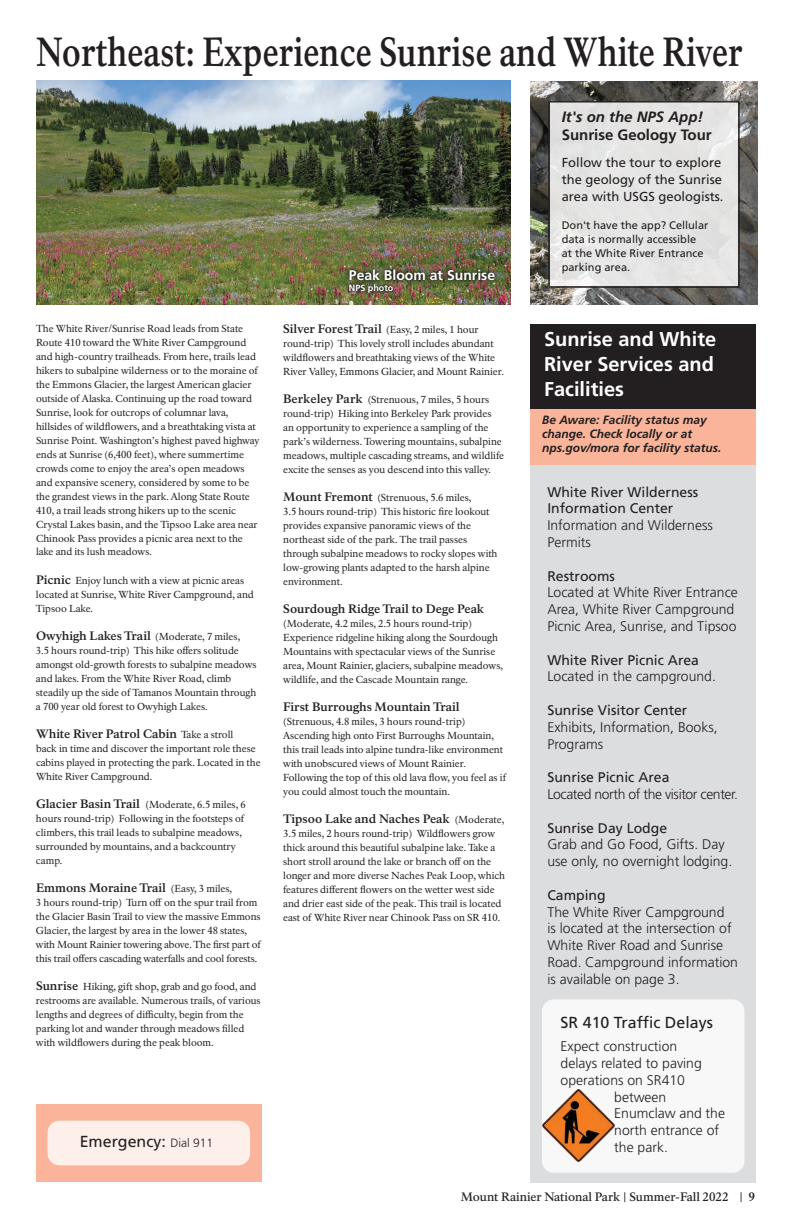
<style>
.page{position:relative;width:792px;height:1224px;background:#fff}
.page>*{position:absolute;margin:0;border:0;box-sizing:border-box;transform-origin:0 0}
.t1{font:700 40px "NPS Rawlinson OT Old";letter-spacing:-.005em;color:#231f20;scale:.8 1}
.t2{font:700 20px/25px "Frutiger LT Std";color:#fff;text-align:justify}
.t3{font:16px "Frutiger LT Std";color:#231f20}
.t4{font:700 15px "Frutiger LT Std";color:#231f20}
.t5{font:italic 700 15px "Frutiger LT Std";color:#231f20}
.t6{font:300 14px/16.8px "Frutiger LT Std";color:#231f20}
.t7{font:14px/16.8px "Frutiger LT Std";color:#231f20}
.t8{font:300 14px "Frutiger LT Std";letter-spacing:-.03em;color:#231f20}
.t9{font:700 14px "Frutiger LT Std";color:#fff}
.t10{font:13px/17px "Frutiger LT Std";color:#231f20}
.t11{font:700 12px "NPS Rawlinson OT";letter-spacing:-.005em;color:#231f20}
.t12{font:italic 700 12px/14px "Frutiger LT Std";color:#231f20}
.t13{font:500 12px "NPS Rawlinson OT";color:#231f20}
.t14{font:11px/14px "Frutiger LT Std";color:#231f20}
.t15{font:10px/14px "NPS Rawlinson OT";letter-spacing:-.005em;color:#231f20}
.t16{font:700 9px "Frutiger LT Std";color:#fff}
.s1{font-weight:700;font-size:12px}
.s2{font-weight:400;font-size:10px}
.s3{font-weight:300;font-size:12px}
.s4{font-weight:700}
</style>
<div class="page">
<img style="left:530px;top:81px;width:228px;height:224px">
<svg style="left:549px;top:101px;width:191px;height:187px;background:#dededd"></svg>
<div style="left:530px;top:372px;width:226px;height:811px;background:#dcdddf"></div>
<div style="left:542px;top:999px;width:203px;height:174px;background:#f8f8f8;border-radius:12px"></div>
<div style="left:36px;top:1104px;width:226px;height:78px;background:#f9b49a"></div>
<div style="left:530px;top:409px;width:226px;height:56px;background:#f9b49a"></div>
<img style="left:36px;top:81px;width:475px;height:224px">
<div style="left:345px;top:265px;width:154px;height:32px;background:#231f20;opacity:.95"></div>
<div style="left:47px;top:1121px;width:203px;height:44px;background:#fdf0ea;border-radius:12px"></div>
<div style="left:530px;top:324px;width:226px;height:85px;background:#231f20"></div>
<img style="left:542px;top:1090px;width:72px;height:72px">
<p class="t1" style="left:36px;top:27px;width:885px">Northeast: Experience Sunrise and White River</p>
<p class="t15" style="left:36px;top:321px;width:225px">The White River/Sunrise Road leads from State Route 410 toward the White River Campground and high-country trailheads. From here, trails lead hikers to subalpine wilderness or to the moraine of the Emmons Glacier, the largest American glacier outside of Alaska. Continuing up the road toward Sunrise, look for outcrops of columnar lava, hillsides of wildfowers, and a breathtaking vista at Sunrise Point. Washington’s highest paved highway ends at Sunrise (6,400 feet), where summertime crowds come to enjoy the area’s open meadows and expansive scenery, considered by some to be the grandest views in the park. Along State Route 410, a trail leads strong hikers up to the scenic Crystal Lakes basin, and the Tipsoo Lake area near Chinook Pass provides a picnic area next to the lake and its lush meadows.</p>
<p class="t15" style="left:36px;top:573px;width:219px"><span class="s1">Picnic</span> Enjoy lunch with a view at picnic areas located at Sunrise, White River Campground, and<br>Tipsoo Lake.</p>
<p class="t11" style="left:36px;top:628px;width:206px">Owyhigh Lakes Trail <span class="s2">(Moderate, 7 miles,</span></p>
<p class="t15" style="left:36px;top:643px;width:222px">3.5 hours round-trip) This hike ofers solitude amongst old-growth forests to subalpine meadows and lakes. From the White River Road, climb steadily up the side of Tamanos Mountain through a 700 year old forest to Owyhigh Lakes.</p>
<p class="t11" style="left:36px;top:726px;width:199px">White River Patrol Cabin <span class="s2">Take a stroll</span></p>
<p class="t15" style="left:36px;top:741px;width:226px">back in time and discover the important role these cabins played in protecting the park. Located in the<br>White River Campground.</p>
<p class="t15" style="left:36px;top:797px;width:211px"><span class="s1">Glacier Basin Trail</span> (Moderate, 6.5 miles, 6 hours round-trip) Following in the footsteps of climbers, this trail leads to subalpine meadows, surrounded by mountains, and a backcountry camp.</p>
<p class="t11" style="left:36px;top:880px;width:198px">Emmons Moraine Trail <span class="s2">(Easy, 3 miles,</span></p>
<p class="t15" style="left:36px;top:895px;width:227px">3 hours round-trip) Turn of on the spur trail from the Glacier Basin Trail to view the massive Emmons Glacier, the largest by area in the lower 48 states, with Mount Rainier towering above. The frst part of this trail ofers cascading waterfalls and cool forests.</p>
<p class="t15" style="left:36px;top:979px;width:226px"><span class="s1">Sunrise</span> Hiking, gift shop, grab and go food, and restrooms are available. Numerous trails, of various lengths and degrees of difculty, begin from the parking lot and wander through meadows flled with wildfowers during the peak bloom.</p>
<p class="t3" style="left:80px;top:1133px;width:135px">Emergency: <span class="s3">Dial 911</span></p>
<p class="t9" style="left:349px;top:267px;width:148px">Peak Bloom at Sunrise</p>
<p class="t16" style="left:349px;top:283px;width:46px">NPS photo</p>
<p class="t5" style="left:562px;top:108px;width:143px">It's on the NPS App!</p>
<p class="t4" style="left:562px;top:126px;width:152px">Sunrise Geology Tour</p>
<p class="t10" style="left:562px;top:154px;width:163px">Follow the tour to explore the geology of the Sunrise area with USGS geologists.</p>
<p class="t14" style="left:562px;top:218px;width:148px">Don't have the app? Cellular data is normally accessible at the White River Entrance parking area.</p>
<p class="t15" style="left:283px;top:323px;width:222px"><span class="s1">Silver Forest Trail</span> (Easy, 2 miles, 1 hour round-trip) This lovely stroll includes abundant wildfowers and breathtaking views of the White River Valley, Emmons Glacier, and Mount Rainier.</p>
<p class="t15" style="left:283px;top:393px;width:222px"><span class="s1">Berkeley Park</span> (Strenuous, 7 miles, 5 hours round-trip) Hiking into Berkeley Park provides an opportunity to experience a sampling of the park’s wilderness. Towering mountains, subalpine meadows, multiple cascading streams, and wildlife excite the senses as you descend into this valley.</p>
<p class="t15" style="left:283px;top:491px;width:190px"><span class="s1">Mount Fremont</span> (Strenuous, 5.6 miles,</p>
<p class="t15" style="left:283px;top:505px;width:216px">3.5 hours round-trip) This historic fre lookout provides expansive panoramic views of the northeast side of the park. The trail passes through subalpine meadows to rocky slopes with low-growing plants adapted to the harsh alpine environment.</p>
<p class="t11" style="left:283px;top:602px;width:202px">Sourdough Ridge Trail to Dege Peak</p>
<p class="t15" style="left:283px;top:617px;width:221px">(Moderate, 4.2 miles, 2.5 hours round-trip)<br>Experience ridgeline hiking along the Sourdough Mountains with spectacular views of the Sunrise area, Mount Rainier, glaciers, subalpine meadows, wildlife, and the Cascade Mountain range.</p>
<p class="t11" style="left:283px;top:700px;width:178px">First Burroughs Mountain Trail</p>
<p class="t15" style="left:283px;top:715px;width:225px">(Strenuous, 4.8 miles, 3 hours round-trip)<br>Ascending high onto First Burroughs Mountain, this trail leads into alpine tundra-like environment with unobscured views of Mount Rainier.<br>Following the top of this old lava fow, you feel as if you could almost touch the mountain.</p>
<p class="t11" style="left:283px;top:812px;width:223px">Tipsoo Lake and Naches Peak <span class="s2">(Moderate,</span></p>
<p class="t15" style="left:283px;top:827px;width:223px">3.5 miles, 2 hours round-trip) Wildfowers grow thick around this beautiful subalpine lake. Take a short stroll around the lake or branch of on the longer and more diverse Naches Peak Loop, which features diferent fowers on the wetter west side and drier east side of the peak. This trail is located east of White River near Chinook Pass on SR 410.</p>
<p class="t2" style="left:544px;top:327px;width:174px">Sunrise and White River Services and Facilities</p>
<p class="t12" style="left:542px;top:413px;width:181px">Be Aware: Facility status may change. Check locally or at nps.gov/mora for facility status.</p>
<p class="t7" style="left:547px;top:483px;width:152px">White River Wilderness<br>Information Center</p>
<p class="t6" style="left:547px;top:517px;width:167px">Information and Wilderness<br>Permits</p>
<p class="t7" style="left:547px;top:567px;width:69px">Restrooms</p>
<p class="t6" style="left:547px;top:584px;width:192px">Located at White River Entrance<br>Area, White River Campground<br>Picnic Area, Sunrise, and Tipsoo</p>
<p class="t7" style="left:547px;top:651px;width:153px">White River Picnic Area</p>
<p class="t6" style="left:547px;top:668px;width:170px">Located in the campground.</p>
<p class="t7" style="left:547px;top:702px;width:142px">Sunrise Visitor Center</p>
<p class="t6" style="left:547px;top:719px;width:172px">Exhibits, Information, Books,<br>Programs</p>
<p class="t7" style="left:547px;top:769px;width:124px">Sunrise Picnic Area</p>
<p class="t8" style="left:547px;top:786px;width:192px">Located north of the visitor center.</p>
<p class="t7" style="left:547px;top:819px;width:121px">Sunrise Day Lodge</p>
<p class="t6" style="left:547px;top:836px;width:186px">Grab and Go Food, Gifts. Day use only, no overnight lodging.</p>
<p class="t7" style="left:547px;top:887px;width:60px">Camping</p>
<p class="t6" style="left:547px;top:903px;width:192px">The White River Campground<br>is located at the intersection of<br>White River Road and Sunrise<br>Road. Campground information is available on page 3.</p>
<p class="t3" style="left:561px;top:1013px;width:154px">SR 410 Traffc Delays</p>
<p class="t6" style="left:561px;top:1038px;width:143px">Expect construction delays related to paving operations on SR410</p>
<p class="t6" style="left:614px;top:1088px;width:112px">between<br>Enumclaw and the north entrance of the park.</p>
<p class="t13" style="left:461px;top:1189px;width:296px">Mount Rainier National Park | Summer-Fall 2022 | <span class="s4">9</span></p>
</div>
